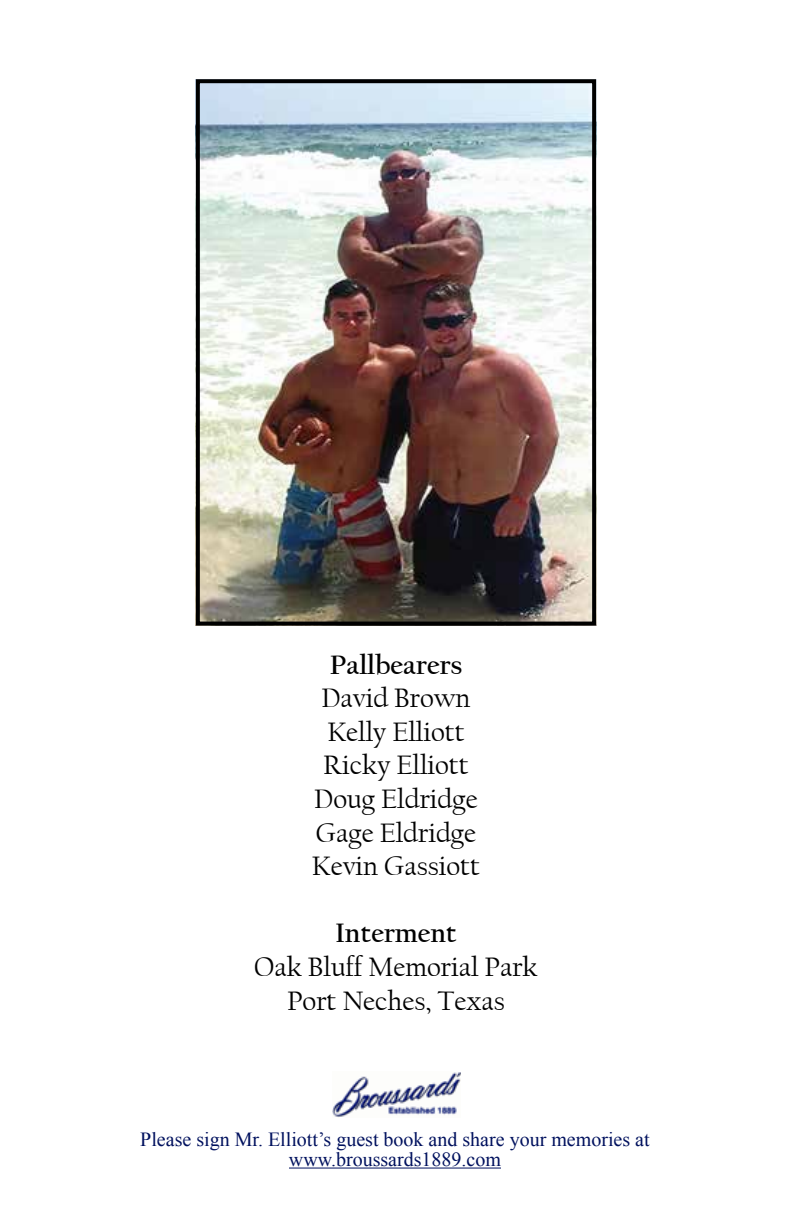
<style>
.page{position:relative;width:792px;height:1224px;background:#fff}
.page>*{position:absolute;margin:0;border:0;box-sizing:border-box;transform-origin:0 0}
.t1{font:28px/33.6px "Californian FB";color:#000;text-align:center}
.t2{font:700 28px "Californian FB";color:#000}
.t3{font:20px/20px "Times New Roman";color:#00115e;text-align:center}
</style>
<div class="page">
<img style="left:333px;top:1072px;width:127px;height:46px">
<hr style="left:289px;top:1168px;width:212px;height:1px;background:#00115e">
<img style="left:201px;top:84px;width:390px;height:537px">
<div style="left:196px;top:79px;width:400px;height:547px;border:4px solid #000"></div>
<p class="t2" style="left:330px;top:649px;width:134px">Pallbearers</p>
<p class="t1" style="left:312px;top:682px;width:170px">David Brown<br>Kelly Elliott<br>Ricky Elliott<br>Doug Eldridge<br>Gage Eldridge<br>Kevin Gassiott</p>
<p class="t2" style="left:335px;top:918px;width:123px">Interment</p>
<p class="t1" style="left:254px;top:951px;width:285px">Oak Bluff Memorial Park<br>Port Neches, Texas</p>
<p class="t3" style="left:140px;top:1129px;width:511px">Please sign Mr. Elliott’s guest book and share your memories at www.broussards1889.com</p>
</div>
